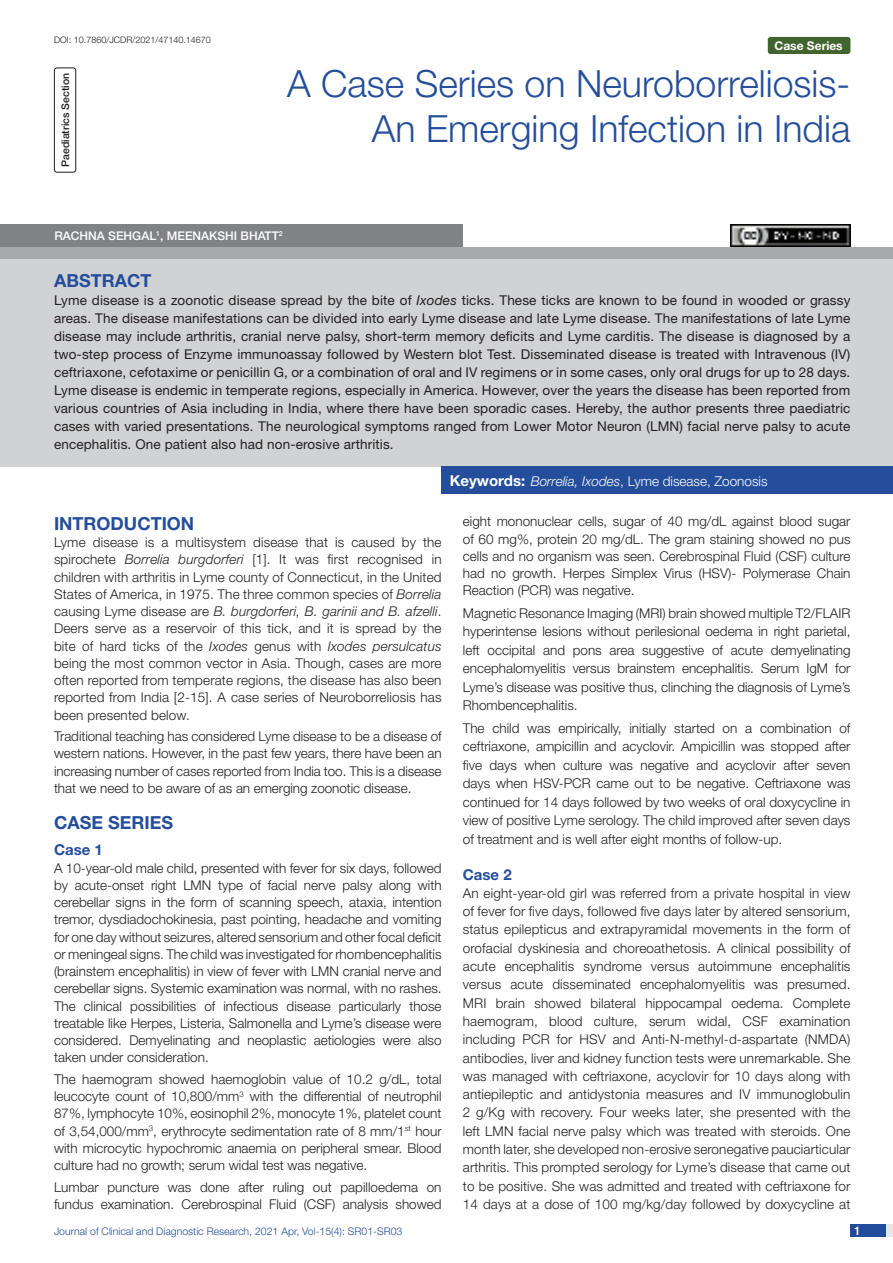
<style>
.page{position:relative;width:893px;height:1263px;background:#fff}
.page>*{position:absolute;margin:0;border:0;box-sizing:border-box;transform-origin:0 0}
.t1{font:300 37.5px/45px "Helvetica Neue";color:#244e9b;text-align:right}
.Heading{font:700 18px "Helvetica Neue";color:#244e9b}
.Abstract_head{font:700 18px "Helvetica Neue";color:#244e9b}
.HEAD_2{font:700 15px "Helvetica Neue";color:#244e9b}
.Body_text{font:300 13.5px/17.2px "Helvetica Neue";color:#231f20;text-align:justify}
.Abstract_Text{font:13.5px/18px "Helvetica Neue";letter-spacing:.01em;color:#231f20;text-align:justify}
.Key_words{font:300 13.5px "Helvetica Neue";color:#fff}
.Author{font:500 12px "Helvetica Neue";color:#fff}
.t2{font:700 12px "Helvetica Neue";color:#fff}
.t3{font:300 10.5px "Helvetica Neue";color:#244e9b}
.section{font:500 10.5px "Helvetica Neue";color:#231f20}
.DOI{font:300 9px "Helvetica Neue";color:#231f20}
.s1{font-style:italic}
.s2{font-weight:700;font-size:15px}
</style>
<div class="page">
<div style="left:850px;top:1224px;width:43px;height:13px;background:#e6e7e9"></div>
<div style="left:850px;top:1224px;width:35px;height:13px;background:#214c99"></div>
<div style="left:54px;top:68px;width:22px;height:105px;border:1px solid #231f20;border-radius:3px"></div>
<div style="left:768px;top:37px;width:82px;height:17px;background:#42652f;border-radius:3px"></div>
<div style="left:0;top:247px;width:893px;height:12px;background:#a8a9ad"></div>
<div style="left:0;top:224px;width:463px;height:23px;background:#808285"></div>
<div style="left:0;top:259px;width:893px;height:207px;background:#d1d2d4"></div>
<div style="left:442px;top:466px;width:451px;height:28px;background:#244e9b"></div>
<img style="left:730px;top:224px;width:120px;height:23px">
<p class="DOI" style="left:54px;top:35px;width:158px">DOI: 10.7860/JCDR/2021/47140.14670</p>
<p class="section" style="left:59px;top:167px;width:95px;rotate:-90deg">PAEDIATRICS SECTION</p>
<p class="t1" style="left:287px;top:60px;width:565px">A Case Series on Neuroborreliosis-<br>An Emerging Infection in India</p>
<p class="t2" style="left:774px;top:38px;width:70px">Case Series</p>
<p class="Author" style="left:54px;top:229px;width:230px">RACHNA SEHGAL<sup>1</sup>, MEENAKSHI BHATT<sup>2</sup></p>
<p class="Abstract_head" style="left:54px;top:270px;width:99px">ABSTRACT</p>
<p class="Abstract_Text" style="left:54px;top:291px;width:798px">Lyme disease is a zoonotic disease spread by the bite of <span class="s1">Ixodes</span> ticks. These ticks are known to be found in wooded or grassy areas. The disease manifestations can be divided into early Lyme disease and late Lyme disease. The manifestations of late Lyme disease may include arthritis, cranial nerve palsy, short-term memory deficits and Lyme carditis. The disease is diagnosed by a two-step process of Enzyme immunoassay followed by Western blot Test. Disseminated disease is treated with Intravenous (IV) ceftriaxone, cefotaxime or penicillin G, or a combination of oral and IV regimens or in some cases, only oral drugs for up to 28 days.<br>Lyme disease is endemic in temperate regions, especially in America. However, over the years the disease has been reported from various countries of Asia including in India, where there have been sporadic cases. Hereby, the author presents three paediatric cases with varied presentations. The neurological symptoms ranged from Lower Motor Neuron (LMN) facial nerve palsy to acute encephalitis. One patient also had non-erosive arthritis.</p>
<p class="Key_words" style="left:450px;top:473px;width:319px"><span class="s2">Keywords:</span> <span class="s1">Borrelia, Ixodes</span>, Lyme disease, Zoonosis</p>
<p class="Heading" style="left:54px;top:512px;width:142px">INTRODUCTION</p>
<p class="Body_text" style="left:54px;top:533px;width:389px">Lyme disease is a multisystem disease that is caused by the spirochete <span class="s1">Borrelia burgdorferi</span> [1]. It was first recognised in children with arthritis in Lyme county of Connecticut, in the United States of America, in 1975. The three common species of <span class="s1">Borrelia </span>causing Lyme disease are <span class="s1">B. burgdorferi, B. garinii and B. afzelli</span>.<br>Deers serve as a reservoir of this tick, and it is spread by the bite of hard ticks of the <span class="s1">Ixodes</span> genus with <span class="s1">Ixodes persulcatus </span>being the most common vector in Asia. Though, cases are more often reported from temperate regions, the disease has also been reported from India [2-15]. A case series of Neuroborreliosis has been presented below.</p>
<p class="Body_text" style="left:54px;top:727px;width:389px">Traditional teaching has considered Lyme disease to be a disease of western nations. However, in the past few years, there have been an increasing number of cases reported from India too. This is a disease that we need to be aware of as an emerging zoonotic disease.</p>
<p class="Heading" style="left:54px;top:811px;width:121px">CASE SERIES</p>
<p class="HEAD_2" style="left:54px;top:841px;width:50px">Case 1</p>
<p class="Body_text" style="left:54px;top:859px;width:389px">A 10-year-old male child, presented with fever for six days, followed by acute-onset right LMN type of facial nerve palsy along with cerebellar signs in the form of scanning speech, ataxia, intention tremor, dysdiadochokinesia, past pointing, headache and vomiting for one day without seizures, altered sensorium and other focal deficit or meningeal signs. The child was investigated for rhombencephalitis (brainstem encephalitis) in view of fever with LMN cranial nerve and cerebellar signs. Systemic examination was normal, with no rashes.<br>The clinical possibilities of infectious disease particularly those treatable like Herpes, Listeria, Salmonella and Lyme’s disease were considered. Demyelinating and neoplastic aetiologies were also taken under consideration.</p>
<p class="Body_text" style="left:54px;top:1070px;width:389px">The haemogram showed haemoglobin value of 10.2 g/dL, total leucocyte count of 10,800/mm<sup>3</sup> with the differential of neutrophil 87%, lymphocyte 10%, eosinophil 2%, monocyte 1%, platelet count of 3,54,000/mm<sup>3</sup>, erythrocyte sedimentation rate of 8 mm/1<sup>st</sup> hour with microcytic hypochromic anaemia on peripheral smear. Blood culture had no growth; serum widal test was negative.</p>
<p class="Body_text" style="left:54px;top:1178px;width:389px">Lumbar puncture was done after ruling out papilloedema on fundus examination. Cerebrospinal Fluid (CSF) analysis showed</p>
<p class="Body_text" style="left:463px;top:513px;width:389px">eight mononuclear cells, sugar of 40 mg/dL against blood sugar of 60 mg%, protein 20 mg/dL. The gram staining showed no pus cells and no organism was seen. Cerebrospinal Fluid (CSF) culture had no growth. Herpes Simplex Virus (HSV)- Polymerase Chain Reaction (PCR) was negative.</p>
<p class="Body_text" style="left:463px;top:604px;width:389px;line-height:18.3px">Magnetic Resonance Imaging (MRI) brain showed multiple T2/FLAIR hyperintense lesions without perilesional oedema in right parietal, left occipital and pons area suggestive of acute demyelinating encephalomyelitis versus brainstem encephalitis. Serum IgM for Lyme’s disease was positive thus, clinching the diagnosis of Lyme’s Rhombencephalitis.</p>
<p class="Body_text" style="left:463px;top:718px;width:389px;line-height:18.6px">The child was empirically, initially started on a combination of ceftriaxone, ampicillin and acyclovir. Ampicillin was stopped after five days when culture was negative and acyclovir after seven days when HSV-PCR came out to be negative. Ceftriaxone was continued for 14 days followed by two weeks of oral doxycycline in view of positive Lyme serology. The child improved after seven days of treatment and is well after eight months of follow-up.</p>
<p class="HEAD_2" style="left:463px;top:865px;width:50px">Case 2</p>
<p class="Body_text" style="left:463px;top:884px;width:389px;line-height:18.3px">An eight-year-old girl was referred from a private hospital in view of fever for five days, followed five days later by altered sensorium, status epilepticus and extrapyramidal movements in the form of orofacial dyskinesia and choreoathetosis. A clinical possibility of acute encephalitis syndrome versus autoimmune encephalitis versus acute disseminated encephalomyelitis was presumed.<br>MRI brain showed bilateral hippocampal oedema. Complete haemogram, blood culture, serum widal, CSF examination including PCR for HSV and Anti-N-methyl-d-aspartate (NMDA) antibodies, liver and kidney function tests were unremarkable. She was managed with ceftriaxone, acyclovir for 10 days along with antiepileptic and antidystonia measures and IV immunoglobulin 2 g/Kg with recovery. Four weeks later, she presented with the left LMN facial nerve palsy which was treated with steroids. One month later, she developed non-erosive seronegative pauciarticular arthritis. This prompted serology for Lyme’s disease that came out to be positive. She was admitted and treated with ceftriaxone for 14 days at a dose of 100 mg/kg/day followed by doxycycline at</p>
<p class="t3" style="left:54px;top:1225px;width:350px">Journal of Clinical and Diagnostic Research, 2021 Apr, Vol-15(4): SR01-SR03</p>
<p class="Author" style="left:854px;top:1223px;width:8px">1</p>
</div>
